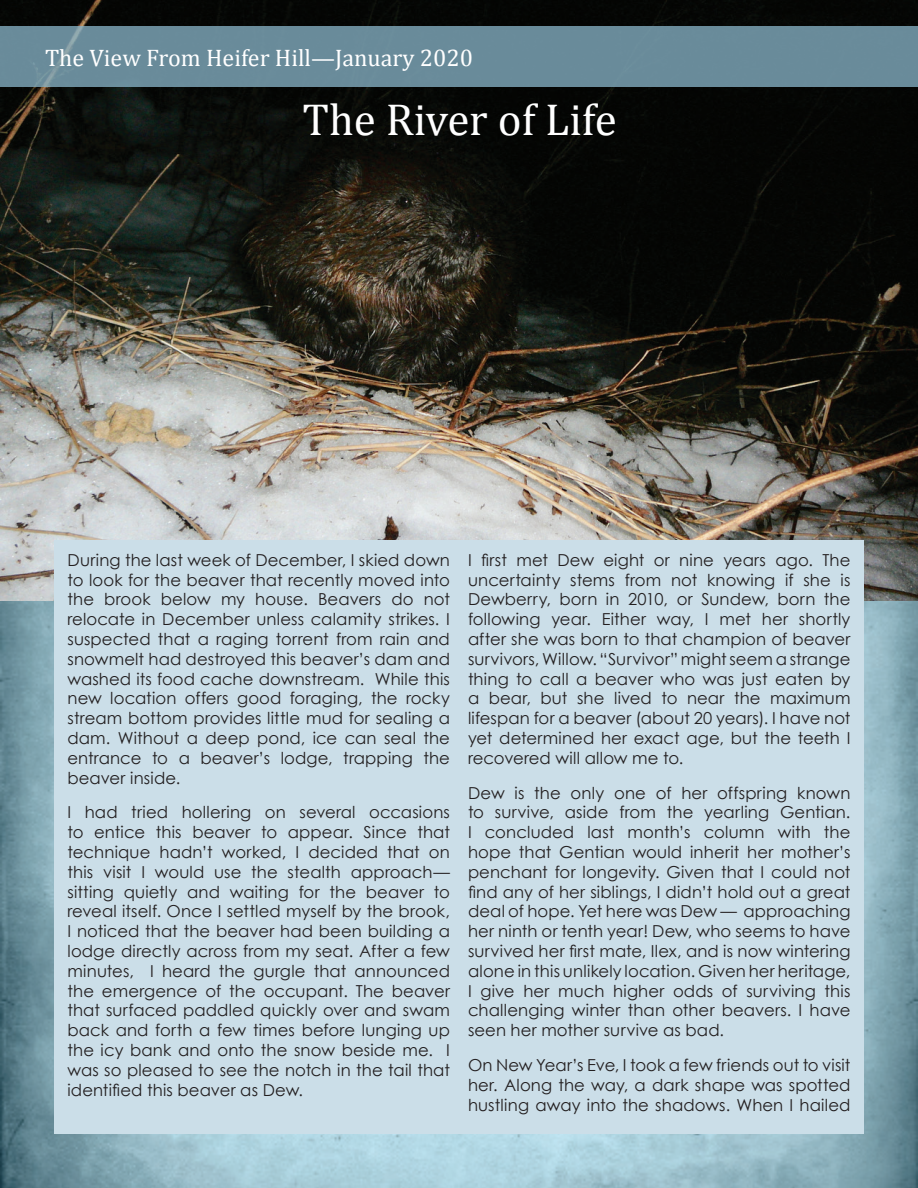
<style>
.page{position:relative;width:918px;height:1188px;background:#fff}
.page>*{position:absolute;margin:0;border:0;box-sizing:border-box;transform-origin:0 0}
.t1{font:45px "Cambria";color:#fff}
.t2{font:24px "Cambria";color:#fff}
.t3{font:16.5px/19.8px "Century Gothic";letter-spacing:.005em;color:#231f20;text-align:justify}
</style>
<div class="page">
<img style="left:0;top:600px;width:918px;height:588px">
<img style="left:0;top:0;width:918px;height:600px">
<div style="left:0;top:27px;width:918px;height:60px;background:#698b9a"></div>
<div style="left:54px;top:540px;width:810px;height:594px;background:#cbdee8"></div>
<h2 class="t2" style="left:45px;top:44px;width:430px">The View From Heifer Hill—January 2020</h2>
<h1 class="t1" style="left:302px;top:94px;width:316px">The River of Life</h1>
<p class="t3" style="left:68px;top:550px;width:384px">During the last week of December, I skied down to look for the beaver that recently moved into the brook below my house. Beavers do not relocate in December unless calamity strikes. I suspected that a raging torrent from rain and snowmelt had destroyed this beaver’s dam and washed its food cache downstream. While this new location offers good foraging, the rocky stream bottom provides little mud for sealing a dam. Without a deep pond, ice can seal the entrance to a beaver’s lodge, trapping the beaver inside.</p>
<p class="t3" style="left:68px;top:802px;width:384px">I had tried hollering on several occasions to entice this beaver to appear. Since that technique hadn’t worked, I decided that on this visit I would use the stealth approach— sitting quietly and waiting for the beaver to reveal itself. Once I settled myself by the brook, I noticed that the beaver had been building a lodge directly across from my seat. After a few minutes, I heard the gurgle that announced the emergence of the occupant. The beaver that surfaced paddled quickly over and swam back and forth a few times before lunging up the icy bank and onto the snow beside me. I was so pleased to see the notch in the tail that identified this beaver as Dew.</p>
<p class="t3" style="left:468px;top:550px;width:384px">I first met Dew eight or nine years ago. The uncertainty stems from not knowing if she is Dewberry, born in 2010, or Sundew, born the following year. Either way, I met her shortly after she was born to that champion of beaver survivors, Willow. “Survivor” might seem a strange thing to call a beaver who was just eaten by a bear, but she lived to near the maximum lifespan for a beaver (about 20 years). I have not yet determined her exact age, but the teeth I recovered will allow me to.</p>
<p class="t3" style="left:468px;top:783px;width:384px">Dew is the only one of her offspring known to survive, aside from the yearling Gentian.<br>I concluded last month’s column with the hope that Gentian would inherit her mother’s penchant for longevity. Given that I could not find any of her siblings, I didn’t hold out a great deal of hope. Yet here was Dew — approaching her ninth or tenth year! Dew, who seems to have survived her first mate, Ilex, and is now wintering alone in this unlikely location. Given her heritage, I give her much higher odds of surviving this challenging winter than other beavers. I have seen her mother survive as bad.</p>
<p class="t3" style="left:468px;top:1055px;width:384px">On New Year’s Eve, I took a few friends out to visit her. Along the way, a dark shape was spotted hustling away into the shadows. When I hailed</p>
</div>
